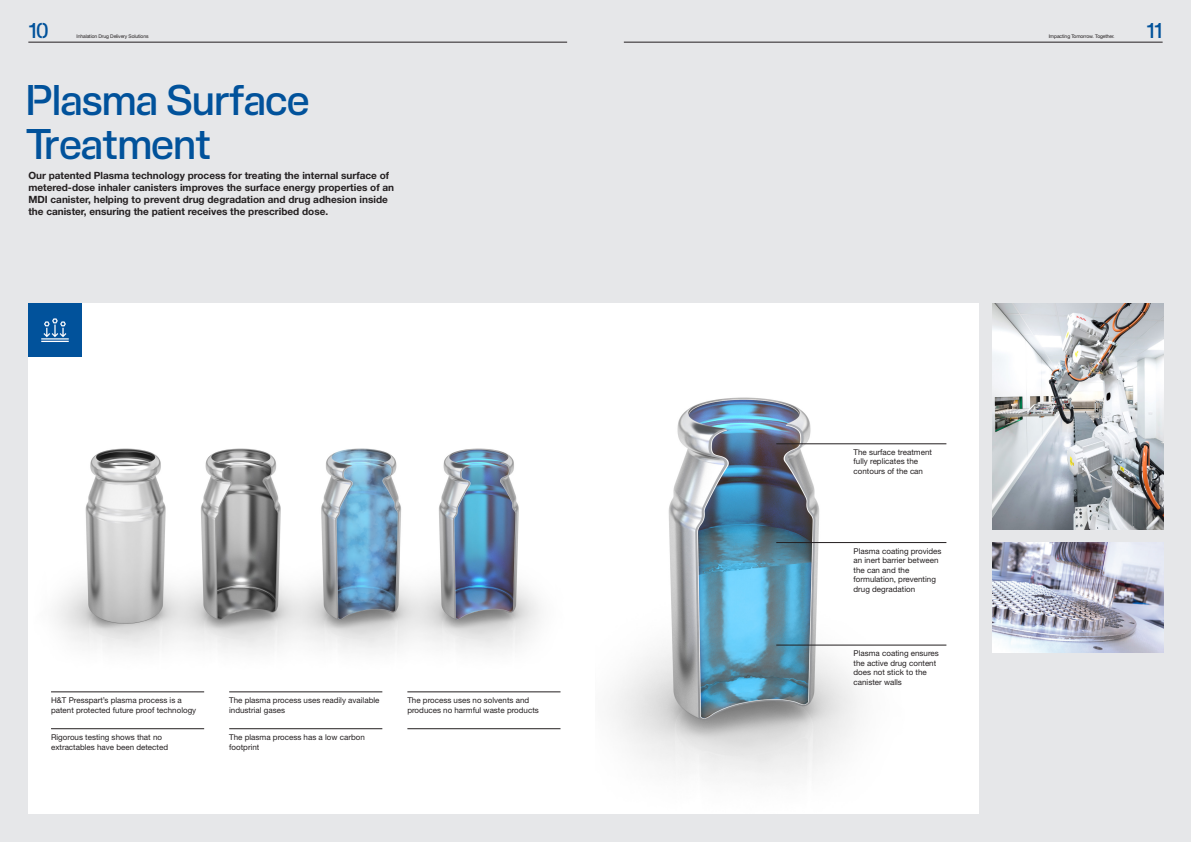
<style>
.page{position:relative;width:1191px;height:842px;background:#e6e7e9}
.page>*{position:absolute;margin:0;border:0;box-sizing:border-box;transform-origin:0 0}
.t1{font:500 40px/44px "H&T Stencil";letter-spacing:-.04em;color:#01529b}
.t2{font:500 20px "H&T Stencil";color:#01529b}
.Intro-Inner{font:700 10px/12px "Helvetica Neue LT Pro";color:#231f20}
.Buellets{font:8px/9.6px "Helvetica Neue LT Pro";color:#231f20}
.t3{font:5px "Helvetica Neue LT Pro";letter-spacing:-.02em;color:#231f20}
</style>
<div class="page">
<img style="left:28px;top:303px;width:567px;height:511px">
<svg style="left:595px;top:303px;width:383px;height:511px;fill:#fff"></svg>
<img style="left:992px;top:542px;width:171px;height:110px">
<img style="left:992px;top:303px;width:171px;height:226px">
<hr style="left:51px;top:692px;width:153px;height:1px;background:#231f20">
<hr style="left:51px;top:728px;width:153px;height:1px;background:#231f20">
<hr style="left:229px;top:692px;width:153px;height:1px;background:#231f20">
<hr style="left:229px;top:728px;width:153px;height:1px;background:#231f20">
<hr style="left:407px;top:692px;width:153px;height:1px;background:#231f20">
<hr style="left:407px;top:728px;width:153px;height:1px;background:#231f20">
<div style="left:28px;top:303px;width:54px;height:54px;background:#01529b"></div>
<img style="left:41px;top:318px;width:28px;height:24px">
<hr style="left:776px;top:542px;width:170px;height:1px;background:#231f20">
<hr style="left:776px;top:444px;width:170px;height:1px;background:#231f20">
<hr style="left:776px;top:645px;width:170px;height:1px;background:#231f20">
<hr style="left:624px;top:42px;width:538px;height:1px;background:#231f20">
<hr style="left:28px;top:42px;width:539px;height:1px;background:#231f20">
<h1 class="t2" style="left:28px;top:13px;width:22px">10</h1>
<p class="t3" style="left:77px;top:33px;width:73px">Inhalation Drug Delivery Solutions</p>
<p class="t3" style="left:1048px;top:33px;width:67px">Impacting Tomorrow. Together.</p>
<h1 class="t2" style="left:1146px;top:13px;width:17px">11</h1>
<h1 class="t1" style="left:25px;top:74px;width:287px">Plasma Surface<br>Treatment</h1>
<p class="Intro-Inner" style="left:28px;top:169px;width:367px">Our patented Plasma technology process for treating the internal surface of metered-dose inhaler canisters improves the surface energy properties of an MDI canister, helping to prevent drug degradation and drug adhesion inside the canister, ensuring the patient receives the prescribed dose.</p>
<p class="Buellets" style="left:51px;top:695px;width:147px">H&amp;T Presspart’s plasma process is a patent protected future proof technology</p>
<p class="Buellets" style="left:51px;top:732px;width:119px">Rigorous testing shows that no extractables have been detected</p>
<p class="Buellets" style="left:229px;top:695px;width:152px">The plasma process uses readily available industrial gases</p>
<p class="Buellets" style="left:229px;top:732px;width:137px">The plasma process has a low carbon footprint</p>
<p class="Buellets" style="left:407px;top:695px;width:133px">The process uses no solvents and produces no harmful waste products</p>
<p class="Buellets" style="left:853px;top:447px;width:80px">The surface treatment fully replicates the contours of the can</p>
<p class="Buellets" style="left:853px;top:546px;width:90px">Plasma coating provides an inert barrier between the can and the formulation, preventing drug degradation</p>
<p class="Buellets" style="left:853px;top:648px;width:87px">Plasma coating ensures the active drug content does not stick to the canister walls</p>
</div>
